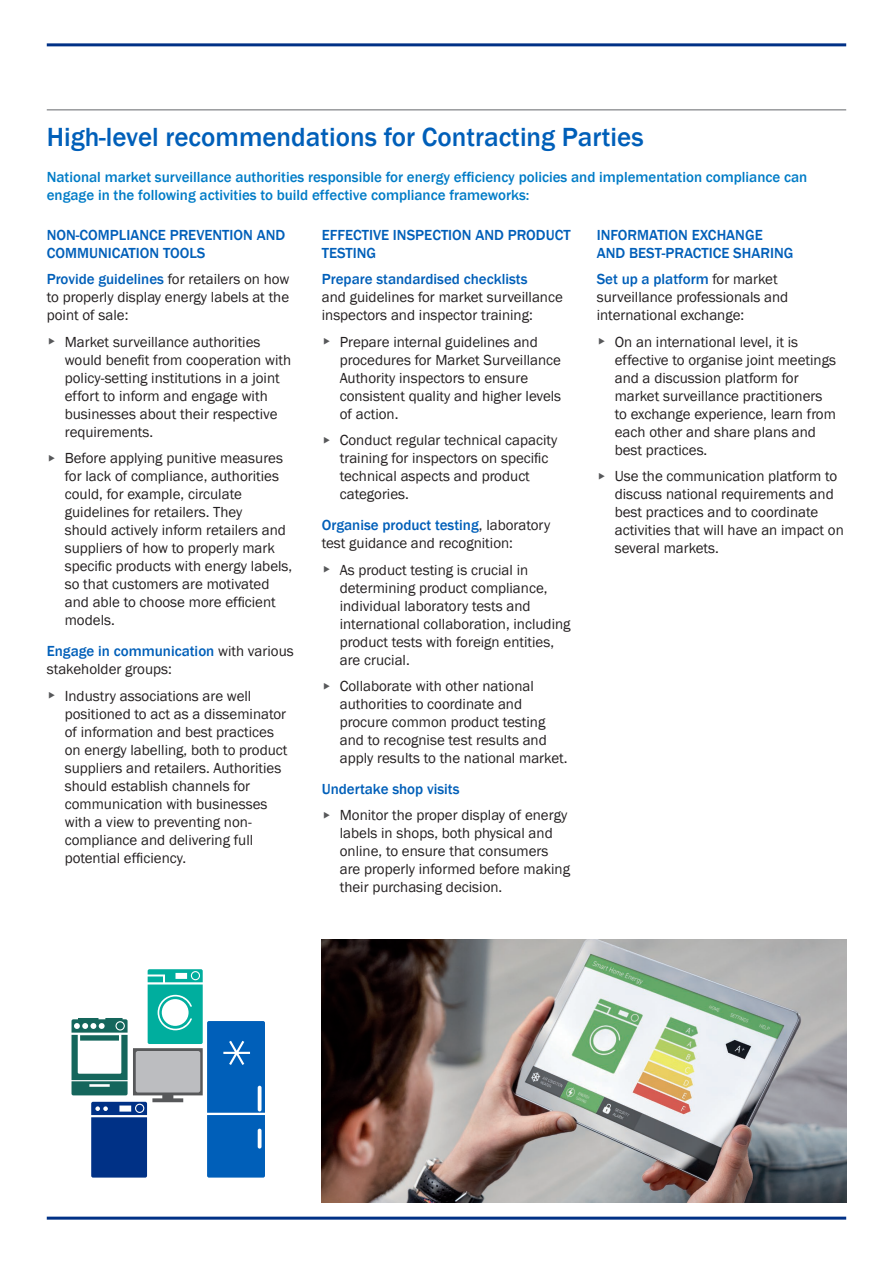
<style>
.page{position:relative;width:893px;height:1263px;background:#fff}
.page>*{position:absolute;margin:0;border:0;box-sizing:border-box;transform-origin:0 0}
.t1{font:500 27px "Franklin Gothic";color:#005fb9}
.t2{font:15px/18px "Franklin Gothic";color:#231f20}
.t3{font:500 15px/18px "Franklin Gothic";color:#007cc7}
.t4{font:500 15px/18px "Franklin Gothic";color:#005fb9}
.s1{font-weight:500;color:#005fb9}
</style>
<div class="page">
<hr style="left:47px;top:43px;width:799px;height:3px;background:#003186">
<hr style="left:47px;top:1216px;width:799px;height:3px;background:#003186">
<hr style="left:47px;top:109px;width:799px;height:2px;background:#97999c">
<img style="left:322px;top:939px;width:524px;height:263px">
<svg style="left:72px;top:969px;width:193px;height:208px"></svg>
<h1 class="t1" style="left:47px;top:121px;width:598px">High-level recommendations for Contracting Parties</h1>
<p class="t3" style="left:47px;top:169px;width:762px">National market surveillance authorities responsible for energy efficiency policies and implementation compliance can engage in the following activities to build effective compliance frameworks:</p>
<p class="t4" style="left:47px;top:226px;width:240px">NON-COMPLIANCE PREVENTION AND<br>COMMUNICATION TOOLS</p>
<p class="t2" style="left:47px;top:271px;width:244px;text-align:justify"><span class="s1">Provide guidelines</span> for retailers on how to properly display energy labels at the point of sale:</p>
<p class="t2" style="left:65px;top:333px;width:228px">Market surveillance authorities would benefit from cooperation with policy-setting institutions in a joint effort to inform and engage with businesses about their respective requirements.</p>
<p class="t2" style="left:65px;top:450px;width:229px">Before applying punitive measures for lack of compliance, authorities could, for example, circulate guidelines for retailers. They<br>should actively inform retailers and suppliers of how to properly mark specific products with energy labels, so that customers are motivated and able to choose more efficient models.</p>
<p class="t2" style="left:47px;top:642px;width:248px"><span class="s1">Engage in communication</span> with various stakeholder groups:</p>
<p class="t2" style="left:65px;top:687px;width:224px">Industry associations are well positioned to act as a disseminator of information and best practices on energy labelling, both to product suppliers and retailers. Authorities should establish channels for communication with businesses with a view to preventing non&shy;compliance and delivering full potential efficiency.</p>
<p class="t4" style="left:322px;top:226px;width:250px">EFFECTIVE INSPECTION AND PRODUCT<br>TESTING</p>
<p class="t4" style="left:322px;top:270px;width:207px">Prepare standardised checklists</p>
<p class="t2" style="left:322px;top:289px;width:243px">and guidelines for market surveillance inspectors and inspector training:</p>
<p class="t2" style="left:340px;top:333px;width:223px">Prepare internal guidelines and procedures for Market Surveillance<br>Authority inspectors to ensure consistent quality and higher levels of action.</p>
<p class="t2" style="left:340px;top:432px;width:219px">Conduct regular technical capacity training for inspectors on specific technical aspects and product categories.</p>
<p class="t2" style="left:322px;top:516px;width:230px"><span class="s1">Organise product testing</span>, laboratory test guidance and recognition:</p>
<p class="t2" style="left:340px;top:561px;width:232px">As product testing is crucial in determining product compliance, individual laboratory tests and international collaboration, including product tests with foreign entities, are crucial.</p>
<p class="t2" style="left:340px;top:677px;width:229px">Collaborate with other national authorities to coordinate and procure common product testing and to recognise test results and apply results to the national market.</p>
<p class="t4" style="left:322px;top:780px;width:139px">Undertake shop visits</p>
<p class="t2" style="left:340px;top:807px;width:232px">Monitor the proper display of energy labels in shops, both physical and online, to ensure that consumers are properly informed before making their purchasing decision.</p>
<p class="t4" style="left:597px;top:226px;width:198px">INFORMATION EXCHANGE<br>AND BEST-PRACTICE SHARING</p>
<p class="t2" style="left:597px;top:271px;width:193px"><span class="s1">Set up a platform</span> for market surveillance professionals and international exchange:</p>
<p class="t2" style="left:615px;top:333px;width:223px">On an international level, it is effective to organise joint meetings and a discussion platform for market surveillance practitioners to exchange experience, learn from each other and share plans and best practices.</p>
<p class="t2" style="left:615px;top:468px;width:231px">Use the communication platform to discuss national requirements and best practices and to coordinate activities that will have an impact on several markets.</p>
</div>
